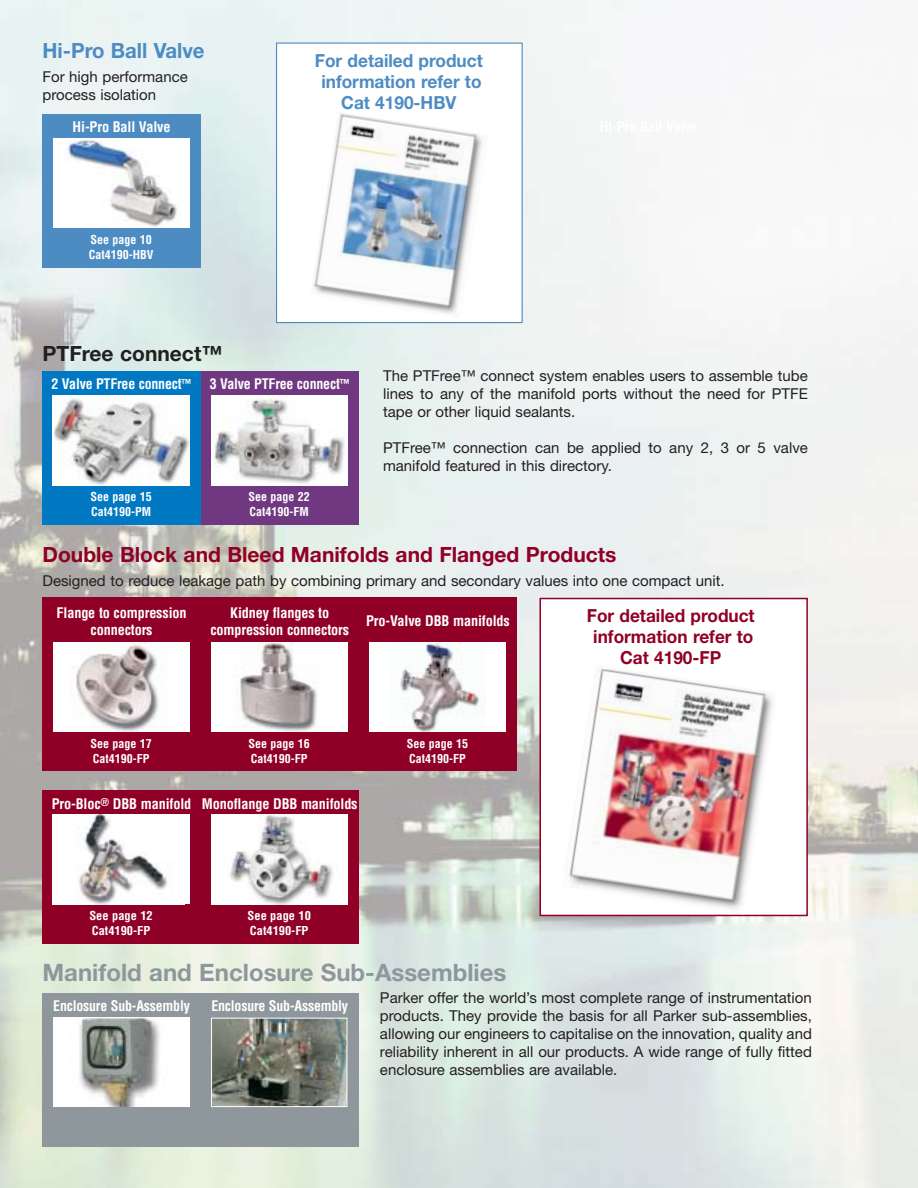
<style>
.page{position:relative;width:918px;height:1188px;background:#fff}
.page>*{position:absolute;margin:0;border:0;box-sizing:border-box;transform-origin:0 0}
.t1{font:700 24px "Helvetica Neue";color:#8e979c}
.t2{font:700 21px "Helvetica Neue";color:#900026}
.t3{font:700 21px "Helvetica Neue";color:#4d8cc3}
.t4{font:700 21px "Helvetica Neue";color:#231f1f}
.t5{font:700 18px/21px "Helvetica Neue";color:#4d8cc3;text-align:center;scale:.96 1}
.t6{font:700 18px/21px "Helvetica Neue";color:#900026;text-align:center;scale:.96 1}
.t7{font:15px/18px "Helvetica Neue";color:#231f1f;text-align:justify}
.t8{font:700 condensed 14.25px/17.1px "Helvetica";letter-spacing:-.01em;color:#fff;text-align:center}
.t9{font:700 condensed 12px/15px "Helvetica";color:#fff}
.s1{font-size:12px}
</style>
<div class="page">
<img style="left:0;top:0;width:918px;height:1188px">
<div style="left:43px;top:114px;width:158px;height:153px;background:#4d8cc3"></div>
<div style="left:53px;top:139px;width:136px;height:89px;background:#fff"></div>
<img style="left:66px;top:139px;width:111px;height:88px">
<div style="left:201px;top:371px;width:158px;height:153px;background:#713882"></div>
<img style="left:211px;top:396px;width:136px;height:89px">
<div style="left:298px;top:396px;width:49px;height:33px;background:#fff"></div>
<div style="left:43px;top:371px;width:158px;height:153px;background:#0079c2"></div>
<img style="left:53px;top:396px;width:136px;height:89px">
<div style="left:201px;top:993px;width:158px;height:153px;background:#8e979c"></div>
<img style="left:213px;top:1020px;width:132px;height:85px">
<div style="left:211px;top:1018px;width:136px;height:89px;border:1px solid #fff"></div>
<div style="left:43px;top:993px;width:158px;height:153px;background:#8e979c"></div>
<div style="left:53px;top:1018px;width:136px;height:89px;background:#fff"></div>
<img style="left:79px;top:1018px;width:81px;height:89px">
<div style="left:43px;top:598px;width:158px;height:173px;background:#900026"></div>
<div style="left:53px;top:643px;width:136px;height:89px;background:#fff"></div>
<img style="left:76px;top:644px;width:83px;height:88px">
<div style="left:201px;top:598px;width:158px;height:173px;background:#900026"></div>
<div style="left:211px;top:643px;width:136px;height:89px;background:#fff"></div>
<img style="left:240px;top:643px;width:78px;height:89px">
<div style="left:359px;top:598px;width:158px;height:173px;background:#900026"></div>
<div style="left:369px;top:643px;width:137px;height:89px;background:#fff"></div>
<img style="left:400px;top:643px;width:85px;height:89px">
<div style="left:43px;top:790px;width:158px;height:153px;background:#900026"></div>
<div style="left:53px;top:815px;width:136px;height:89px;background:#fff"></div>
<img style="left:78px;top:815px;width:90px;height:89px">
<div style="left:201px;top:790px;width:158px;height:153px;background:#900026"></div>
<img style="left:211px;top:815px;width:136px;height:89px">
<div style="left:540px;top:599px;width:267px;height:316px;background:#fff"></div>
<div style="left:539px;top:598px;width:269px;height:318px;border:2px solid #900026"></div>
<img style="left:562px;top:668px;width:216px;height:247px">
<div style="left:277px;top:43px;width:245px;height:280px;background:#fff"></div>
<div style="left:276px;top:43px;width:247px;height:280px;border:1px solid #4d8cc3"></div>
<img style="left:312px;top:113px;width:171px;height:201px">
<h2 class="t3" style="left:43px;top:43px;width:164px">Hi-Pro Ball Valve</h2>
<p class="t7" style="left:43px;top:69px;width:147px">For high performance process isolation</p>
<p class="t8" style="left:73px;top:120px;width:99px">Hi-Pro Ball Valve</p>
<p class="t9" style="left:89px;top:233px;width:66px">See page 10<br>Cat4190-HBV</p>
<h2 class="t4" style="left:43px;top:346px;width:181px">PTFree connect™</h2>
<p class="t5" style="left:315px;top:51px;width:176px">For detailed product information refer to<br>Cat 4190-HBV</p>
<p class="t8" style="left:52px;top:377px;width:142px">2 Valve PTFree connect<span class="s1">™</span></p>
<p class="t8" style="left:210px;top:377px;width:142px">3 Valve PTFree connect<span class="s1">™</span></p>
<p class="t9" style="left:90px;top:490px;width:63px">See page 15<br>Cat4190-PM</p>
<p class="t9" style="left:249px;top:490px;width:63px">See page 22<br>Cat4190-FM</p>
<p class="t7" style="left:383px;top:368px;width:426px">The PTFree™ connect system enables users to assemble tube lines to any of the manifold ports without the need for PTFE tape or other liquid sealants.</p>
<p class="t7" style="left:383px;top:440px;width:426px">PTFree™ connection can be applied to any 2, 3 or 5 valve manifold featured in this directory.</p>
<h2 class="t2" style="left:43px;top:547px;width:576px">Double Block and Bleed Manifolds and Flanged Products</h2>
<p class="t7" style="left:43px;top:573px;width:684px">Designed to reduce leakage path by combining primary and secondary values into one compact unit.</p>
<p class="t8" style="left:57px;top:605px;width:132px">Flange to compression connectors</p>
<p class="t8" style="left:210px;top:605px;width:140px">Kidney flanges to compression connectors</p>
<p class="t8" style="left:366px;top:614px;width:145px">Pro-Valve DBB manifolds</p>
<p class="t9" style="left:90px;top:737px;width:63px">See page 17<br>Cat4190-FP</p>
<p class="t9" style="left:249px;top:737px;width:63px">See page 16<br>Cat4190-FP</p>
<p class="t9" style="left:407px;top:737px;width:63px">See page 15<br>Cat4190-FP</p>
<p class="t8" style="left:52px;top:796px;width:141px">Pro-Bloc<sup>®</sup> DBB manifold</p>
<p class="t8" style="left:202px;top:796px;width:157px">Monoflange DBB manifolds</p>
<p class="t9" style="left:89px;top:909px;width:65px">See page 12<br>Cat4190-FP</p>
<p class="t9" style="left:248px;top:909px;width:65px">See page 10<br>Cat4190-FP</p>
<h1 class="t1" style="left:43px;top:964px;width:465px">Manifold and Enclosure Sub-Assemblies</h1>
<p class="t6" style="left:587px;top:607px;width:176px">For detailed product information refer to<br>Cat 4190-FP</p>
<p class="t8" style="left:53px;top:999px;width:138px">Enclosure Sub-Assembly</p>
<p class="t8" style="left:211px;top:999px;width:138px">Enclosure Sub-Assembly</p>
<p class="t7" style="left:380px;top:990px;width:433px">Parker offer the world’s most complete range of instrumentation products. They provide the basis for all Parker sub-assemblies, allowing our engineers to capitalise on the innovation, quality and reliability inherent in all our products. A wide range of fully fitted enclosure assemblies are available.</p>
</div>
